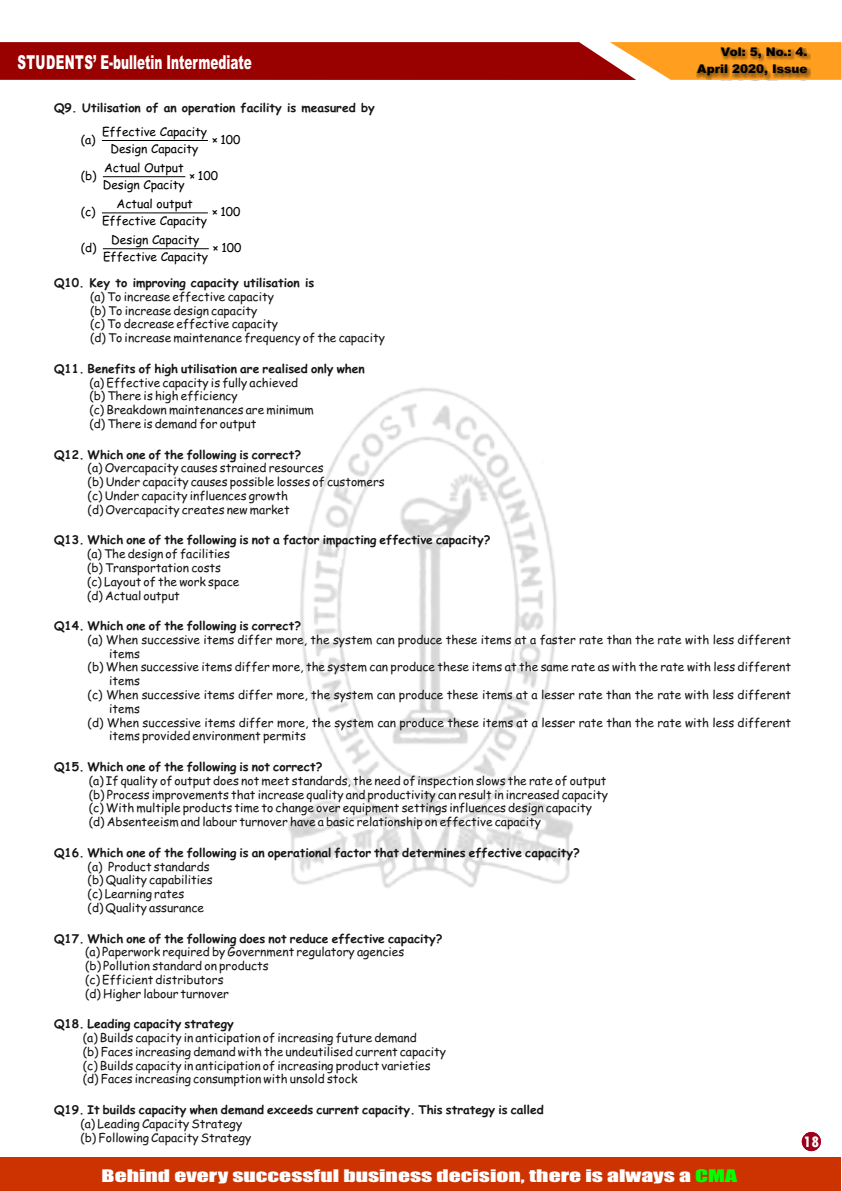
<style>
.page{position:relative;width:842px;height:1191px;background:#fff}
.page>*{position:absolute;margin:0;border:0;box-sizing:border-box;transform-origin:0 0}
.t1{font:900 19.2px "Arial";color:#fff;scale:.63 1}
.t2{font:16px "Impact";color:#fff;scale:1.48 1}
.t3{font:800 condensed 16px "Tw Cen";color:#fff}
.t4{font:12px/13.8px "Comic Sans MS";color:#151616}
.t5{font:700 12px "Comic Sans MS";color:#151616}
.t6{font:12px/18.9px "Comic Sans MS";color:#000}
.t7{font:900 12px/16.9px "Arial";color:#000;text-align:right}
.s1{color:#0f0}
</style>
<div class="page">
<svg style="left:0;top:42px;width:841px;height:38px;background:#ac2210"></svg>
<div style="left:0;top:1157px;width:841px;height:34px;background:#c30"></div>
<div style="left:802px;top:1132px;width:19px;height:19px;background:#99001a;border-radius:50%"></div>
<img style="left:288px;top:388px;width:285px;height:500px">
<hr style="left:102px;top:140px;width:106px;height:1px;background:#000">
<hr style="left:103px;top:176px;width:82px;height:1px;background:#000">
<hr style="left:102px;top:213px;width:106px;height:1px;background:#000">
<hr style="left:103px;top:248px;width:106px;height:1px;background:#000">
<div style="left:696px;top:48px;width:114px;height:32px;background:#000;opacity:.49"></div>
<h1 class="t1" style="left:17px;top:56px;width:373px">STUDENTS’ E-bulletin Intermediate</h1>
<p class="t5" style="left:54px;top:103px;width:322px">Q9. Utilisation of an operation facility is measured by</p>
<p class="t6" style="left:102px;top:123px;width:107px">Effective Capacity</p>
<p class="t6" style="left:212px;top:131px;width:30px">× 100</p>
<p class="t6" style="left:104px;top:140px;width:96px;text-indent:6px">Design Capacity<br>Actual Output</p>
<p class="t6" style="left:81px;top:131px;width:16px">(a)</p>
<p class="t6" style="left:81px;top:167px;width:17px">(b)</p>
<p class="t6" style="left:189px;top:167px;width:30px">× 100</p>
<p class="t6" style="left:117px;top:176px;width:78px;text-indent:-14px">Design Cpacity<br>Actual output</p>
<p class="t6" style="left:81px;top:203px;width:16px">(c)</p>
<p class="t6" style="left:212px;top:203px;width:30px">× 100</p>
<p class="t6" style="left:102px;top:213px;width:107px;line-height:18.6px;text-align:center">Effective Capacity<br>Design Capacity</p>
<p class="t6" style="left:81px;top:239px;width:17px">(d)</p>
<p class="t6" style="left:213px;top:239px;width:30px">× 100</p>
<p class="t6" style="left:103px;top:248px;width:107px">Effective Cap city</p>
<p class="t6" style="left:180px;top:248px;width:8px">a</p>
<p class="t7" style="left:697px;top:45px;width:112px">Vol: 5, No.: 4.<br>April 2020, Issue</p>
<p class="t5" style="left:54px;top:277px;width:262px">Q10. Key to improving capacity utilisation is</p>
<p class="t4" style="left:90px;top:291px;width:296px">(a) To increase effective capacity<br>(b) To increase design capacity<br>(c) To decrease effective capacity<br>(d) To increase maintenance frequency of the capacity</p>
<p class="t5" style="left:54px;top:363px;width:312px">Q11. Benefits of high utilisation are realised only when</p>
<p class="t4" style="left:89px;top:376px;width:226px">(a) Effective capacity is fully achieved (b) There is high efficiency<br>(c) Breakdown maintenances are minimum (d) There is demand for output</p>
<p class="t5" style="left:54px;top:449px;width:249px">Q12. Which one of the following is correct?</p>
<p class="t4" style="left:88px;top:462px;width:299px">(a) Overcapacity causes strained resources<br>(b) Under capacity causes possible losses of customers (c) Under capacity influences growth<br>(d) Overcapacity creates new market</p>
<p class="t5" style="left:54px;top:534px;width:438px">Q13. Which one of the following is not a factor impacting effective capacity?</p>
<p class="t4" style="left:87px;top:548px;width:154px">(a) The design of facilities (b) Transportation costs<br>(c) Layout of the work space (d) Actual output</p>
<p class="t5" style="left:54px;top:620px;width:249px">Q14. Which one of the following is correct?</p>
<p class="t4" style="left:88px;top:634px;width:705px">(a) When successive items differ more, the system can produce these items at a faster rate than the rate with less different</p>
<p class="t4" style="left:109px;top:647px;width:32px">items</p>
<p class="t4" style="left:88px;top:661px;width:705px">(b) When successive items differ more, the system can produce these items at the same rate as with the rate with less different</p>
<p class="t4" style="left:109px;top:675px;width:32px">items</p>
<p class="t4" style="left:88px;top:689px;width:705px">(c) When successive items differ more, the system can produce these items at a lesser rate than the rate with less different</p>
<p class="t4" style="left:109px;top:703px;width:32px">items</p>
<p class="t4" style="left:88px;top:716px;width:705px">(d) When successive items differ more, the system can produce these items at a lesser rate than the rate with less different</p>
<p class="t4" style="left:109px;top:730px;width:198px">items provided environment permits</p>
<p class="t5" style="left:54px;top:761px;width:270px">Q15. Which one of the following is not correct?</p>
<p class="t4" style="left:89px;top:774px;width:521px">(a) If quality of output does not meet standards, the need of inspection slows the rate of output (b) Process improvements that increase quality and productivity can result in increased capacity (c) With multiple products time to change over equipment settings influences design capacity (d) Absenteeism and labour turnover have a basic relationship on effective capacity</p>
<p class="t5" style="left:54px;top:847px;width:527px">Q16. Which one of the following is an operational factor that determines effective capacity?</p>
<p class="t4" style="left:88px;top:860px;width:127px">(a) Product standards (b) Quality capabilities (c) Learning rates<br>(d) Quality assurance</p>
<p class="t5" style="left:54px;top:933px;width:390px">Q17. Which one of the following does not reduce effective capacity?</p>
<p class="t4" style="left:85px;top:946px;width:321px">(a) Paperwork required by Government regulatory agencies (b) Pollution standard on products<br>(c) Efficient distributors<br>(d) Higher labour turnover</p>
<p class="t5" style="left:54px;top:1018px;width:181px">Q18. Leading capacity strategy</p>
<p class="t4" style="left:83px;top:1032px;width:365px">(a) Builds capacity in anticipation of increasing future demand<br>(b) Faces increasing demand with the undeutilised current capacity (c) Builds capacity in anticipation of increasing product varieties (d) Faces increasing consumption with unsold stock</p>
<p class="t5" style="left:54px;top:1104px;width:491px">Q19. It builds capacity when demand exceeds current capacity. This strategy is called</p>
<p class="t4" style="left:80px;top:1117px;width:173px">(a) Leading Capacity Strategy (b) Following Capacity Strategy</p>
<h2 class="t2" style="left:102px;top:1169px;width:431px">Behind every successful business decision, there is always a <span class="s1">CMA</span></h2>
<h2 class="t3" style="left:802px;top:1129px;width:17px">33i</h2>
<h2 class="t3" style="left:803px;top:1136px;width:18px">1833</h2>
</div>
